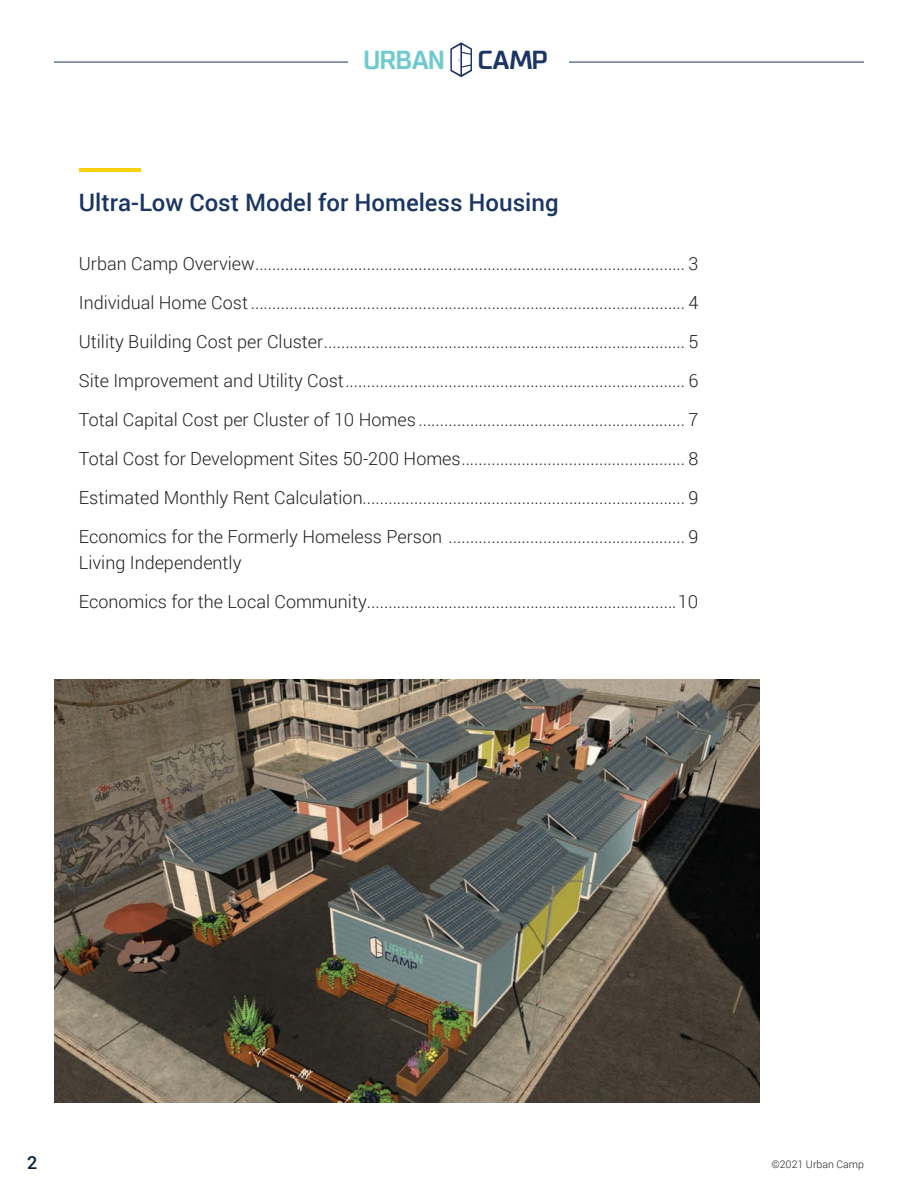
<style>
.page{position:relative;width:918px;height:1188px;background:#fff}
.page>*{position:absolute;margin:0;border:0;box-sizing:border-box;transform-origin:0 0}
.t1{font:700 26.1px "TT Supermolot";letter-spacing:-.02em;color:#6ecacd}
.t2{font:500 24px "Roboto";color:#193563}
.t3{font:300 18px/39px "Roboto";color:#231f20;text-align:justify}
.t4{font:500 18px "Roboto";color:#0a203d}
.t5{font:300 10.5px "Roboto";color:#231f20}
.s1{color:#1b3463}
</style>
<div class="page">
<img style="left:54px;top:679px;width:705px;height:423px">
<hr style="left:54px;top:62px;width:810px;height:1px;background:#193563">
<div style="left:349px;top:39px;width:220px;height:49px;background:#fff"></div>
<svg style="left:450px;top:42px;width:22px;height:35px"></svg>
<hr style="left:79px;top:168px;width:61px;height:4px;background:#f8d20c">
<h1 class="t1" style="left:363px;top:43px;width:186px">URBAN <span class="s1">CAMP</span></h1>
<h2 class="t2" style="left:79px;top:185px;width:481px">Ultra-Low Cost Model for Homeless Housing</h2>
<p class="t3" style="left:79px;top:244px;width:621px">Urban Camp Overview.................................................................................................... 3<br>Individual Home Cost..................................................................................................... 4<br>Utility Building Cost per Cluster.................................................................................... 5<br>Site Improvement and Utility Cost............................................................................... 6<br>Total Capital Cost per Cluster of 10 Homes .............................................................. 7<br>Total Cost for Development Sites 50-200 Homes.................................................... 8<br>Estimated Monthly Rent Calculation........................................................................... 9<br>Economics for the Formerly Homeless Person ....................................................... 9</p>
<p class="t3" style="left:79px;top:542px;width:621px">Living Independently<br>Economics for the Local Community........................................................................10</p>
<p class="t4" style="left:27px;top:1150px;width:12px">2</p>
<p class="t5" style="left:771px;top:1156px;width:94px">©2021 Urban Camp</p>
</div>
